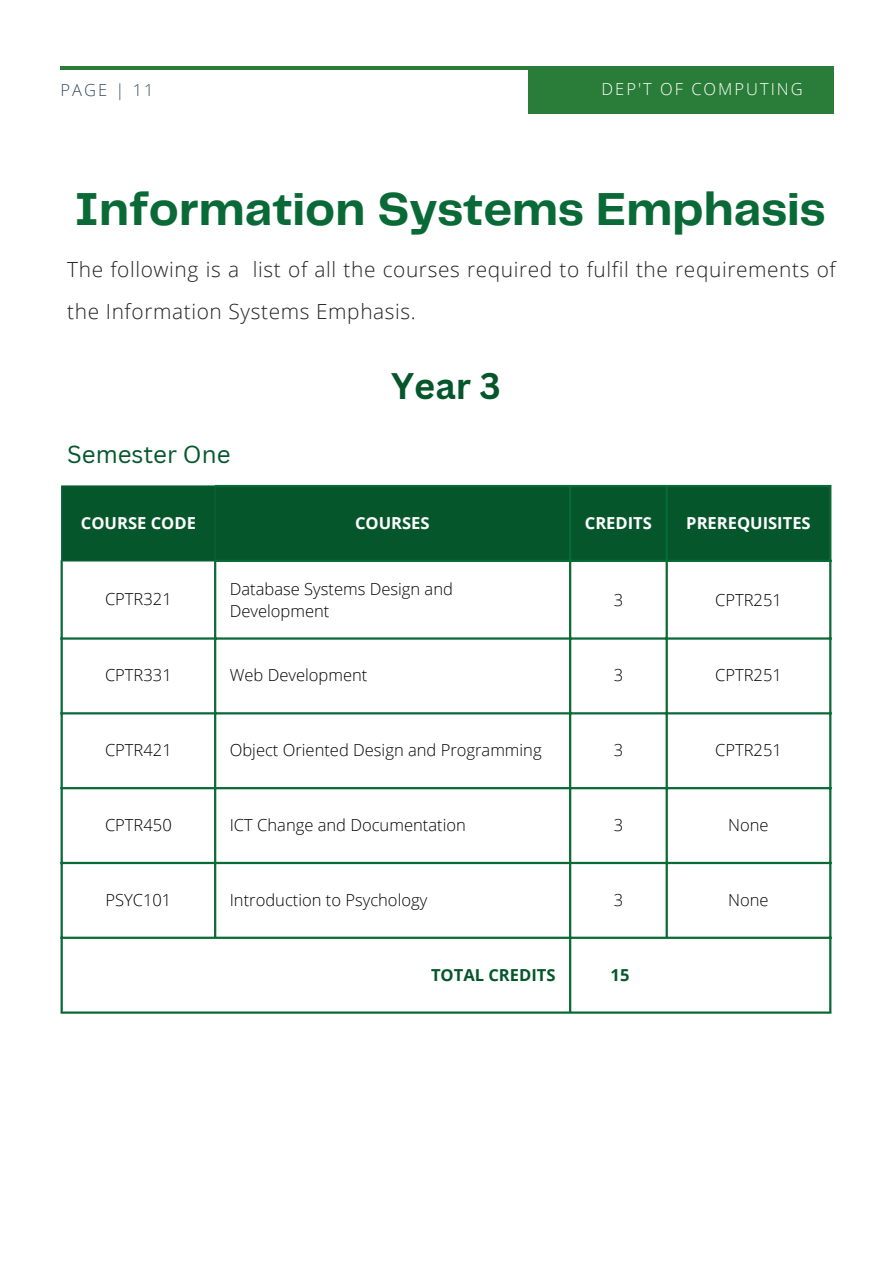
<style>
.page{position:relative;width:894px;height:1264px;background:#fff}
.page>*{position:absolute;margin:0;border:0;box-sizing:border-box;transform-origin:0 0}
.t1{font:700 48px "Telegraf";color:#0a6a37}
.t2{font:700 36px "Canva Sans";color:#05572b}
.t3{font:24px "Canva Sans";color:#05572b}
.t4{font:300 20.85px/41.7px "Open Sans";letter-spacing:.03em;color:#222}
.t5{font:300 16.5px/22.5px "Open Sans";color:#000}
.t6{font:700 16.5px "Open Sans";color:#fff}
.t7{font:300 16.5px "Open Sans";letter-spacing:.12em;color:#fff}
.t8{font:700 16.5px "Open Sans";color:#05572b}
.t9{font:300 16.5px "Open Sans";letter-spacing:.12em;color:#364d62}
</style>
<div class="page">
<hr style="left:61px;top:66px;width:770px;height:4px;background:#2a7d39">
<div style="left:528px;top:66px;width:304px;height:47px;background:#2a7d39"></div>
<div style="left:62px;top:486px;width:767px;height:74px;background:#05572b"></div>
<hr style="left:61px;top:486px;width:1px;height:74px;background:#0a6a37">
<hr style="left:214px;top:487px;width:2px;height:72px;background:#0a6a37">
<hr style="left:61px;top:485px;width:153px;height:1px;background:#0a6a37">
<hr style="left:63px;top:560px;width:151px;height:1px;background:#0a6a37">
<hr style="left:61px;top:560px;width:2px;height:451px;background:#0a6a37">
<hr style="left:214px;top:562px;width:2px;height:374px;background:#0a6a37">
<hr style="left:569px;top:487px;width:2px;height:524px;background:#0a6a37">
<hr style="left:665px;top:487px;width:2px;height:449px;background:#0a6a37">
<hr style="left:829px;top:487px;width:2px;height:524px;background:#0a6a37">
<hr style="left:214px;top:485px;width:617px;height:2px;background:#0a6a37">
<hr style="left:214px;top:559px;width:617px;height:3px;background:#0a6a37">
<hr style="left:61px;top:637px;width:770px;height:2px;background:#0a6a37">
<hr style="left:61px;top:712px;width:770px;height:2px;background:#0a6a37">
<hr style="left:61px;top:787px;width:770px;height:2px;background:#0a6a37">
<hr style="left:61px;top:861px;width:770px;height:3px;background:#0a6a37">
<hr style="left:61px;top:936px;width:770px;height:2px;background:#0a6a37">
<hr style="left:61px;top:1011px;width:770px;height:2px;background:#0a6a37">
<p class="t9" style="left:61px;top:79px;width:94px">PAGE | 11</p>
<p class="t7" style="left:601px;top:78px;width:202px">DEP'T OF COMPUTING</p>
<p class="t1" style="left:75px;top:189px;width:752px">Information Systems Emphasis</p>
<h4 class="t4" style="left:67px;top:248px;width:769px">The following is a list of all the courses required to fulfil the requirements of the Information Systems Emphasis.</h4>
<h1 class="t3" style="left:67px;top:437px;width:165px">Semester One</h1>
<p class="t2" style="left:391px;top:360px;width:111px">Year 3</p>
<h2 class="t6" style="left:81px;top:512px;width:116px">COURSE CODE</h2>
<h3 class="t6" style="left:355px;top:511px;width:76px">COURSES</h3>
<p class="t6" style="left:584px;top:511px;width:69px">CREDITS</p>
<p class="t6" style="left:686px;top:511px;width:126px">PREREQUISITES</p>
<p class="t5" style="left:105px;top:587px;width:68px">CPTR321</p>
<p class="t5" style="left:230px;top:577px;width:225px">Database Systems Design and<br>Development</p>
<p class="t5" style="left:613px;top:588px;width:11px">3</p>
<p class="t5" style="left:715px;top:588px;width:68px">CPTR251</p>
<p class="t5" style="left:105px;top:663px;width:68px">CPTR331</p>
<p class="t5" style="left:230px;top:663px;width:139px">Web Development</p>
<p class="t5" style="left:613px;top:663px;width:11px">3</p>
<p class="t5" style="left:715px;top:663px;width:68px">CPTR251</p>
<p class="t5" style="left:105px;top:738px;width:68px">CPTR421</p>
<p class="t5" style="left:230px;top:738px;width:313px">Object Oriented Design and Programming</p>
<p class="t5" style="left:613px;top:738px;width:11px">3</p>
<p class="t5" style="left:715px;top:738px;width:68px">CPTR251</p>
<p class="t5" style="left:105px;top:813px;width:68px">CPTR450</p>
<p class="t5" style="left:230px;top:813px;width:237px">ICT Change and Documentation</p>
<p class="t5" style="left:613px;top:813px;width:11px">3</p>
<p class="t5" style="left:728px;top:813px;width:42px">None</p>
<p class="t5" style="left:105px;top:888px;width:67px">PSYC101</p>
<p class="t5" style="left:230px;top:888px;width:199px">Introduction to Psychology</p>
<p class="t5" style="left:613px;top:888px;width:11px">3</p>
<p class="t5" style="left:728px;top:888px;width:42px">None</p>
<p class="t8" style="left:431px;top:962px;width:126px">TOTAL CREDITS</p>
<p class="t8" style="left:610px;top:962px;width:20px">15</p>
</div>
